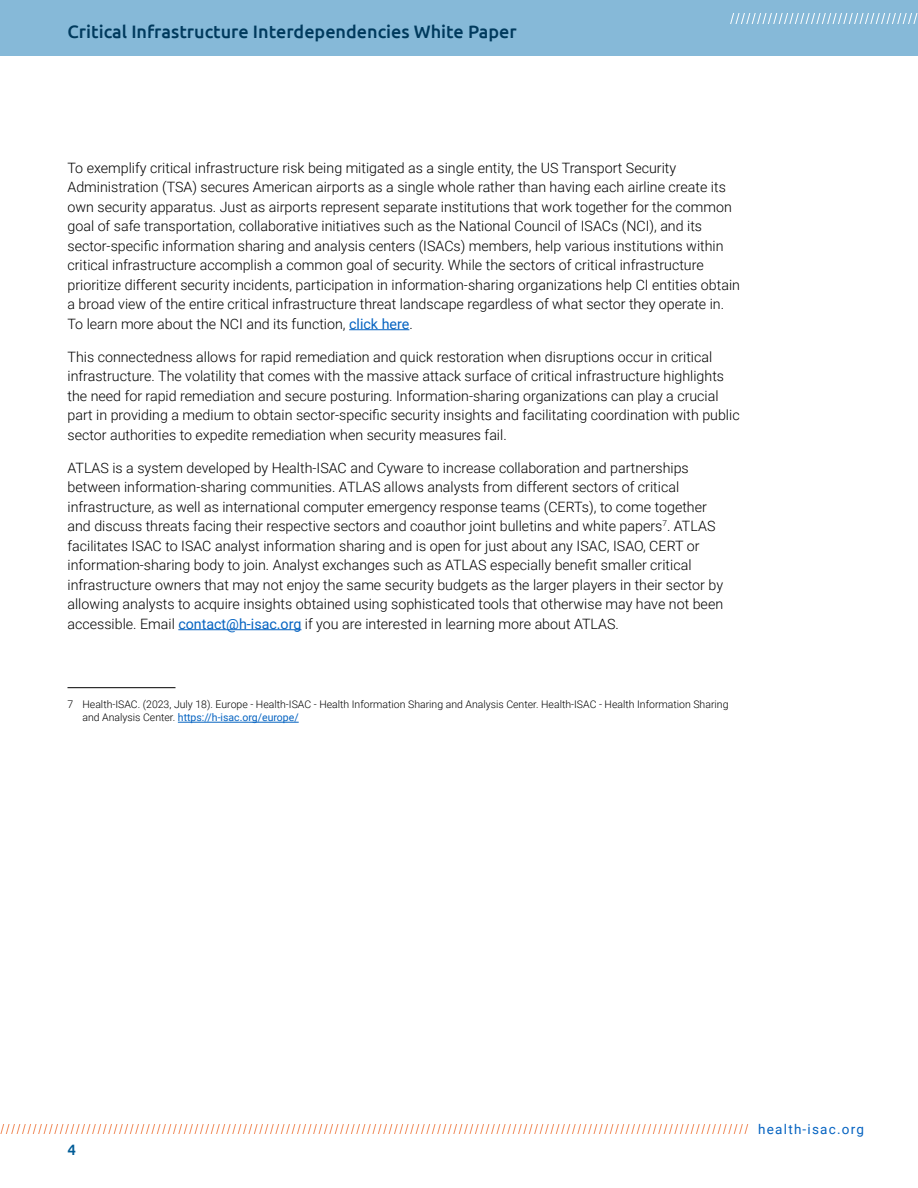
<style>
.page{position:relative;width:918px;height:1188px;background:#fff}
.page>*{position:absolute;margin:0;border:0;box-sizing:border-box;transform-origin:0 0}
.t1{font:500 18px "Ubuntu";color:#003a5d}
.t2{font:500 15px "Ubuntu";color:#005c97}
.t3{font:300 14.25px/19.5px "Roboto";color:#000}
.t4{font:13.5px "Roboto";letter-spacing:.09em;color:#0563c1}
.t5{font:300 10.5px/13.5px "Roboto";color:#000}
.s1{font-weight:400;color:#0563c1}
</style>
<div class="page">
<div style="left:0;top:0;width:918px;height:56px;background:#86b9d8"></div>
<svg style="left:730px;top:14px;width:187px;height:9px"></svg>
<svg style="left:0;top:1125px;width:748px;height:9px"></svg>
<hr style="left:349px;top:329px;width:60px;height:1px;background:#0563c1">
<hr style="left:178px;top:629px;width:123px;height:1px;background:#0563c1">
<hr style="left:68px;top:687px;width:108px;height:1px;background:#000">
<hr style="left:178px;top:722px;width:121px;height:1px;background:#0563c1">
<p class="t1" style="left:68px;top:20px;width:451px">Critical Infrastructure Interdependencies White Paper</p>
<p class="t3" style="left:68px;top:157px;width:674px">To exemplify critical infrastructure risk being mitigated as a single entity, the US Transport Security Administration (TSA) secures American airports as a single whole rather than having each airline create its own security apparatus. Just as airports represent separate institutions that work together for the common goal of safe transportation, collaborative initiatives such as the National Council of ISACs (NCI), and its sector-specific information sharing and analysis centers (ISACs) members, help various institutions within critical infrastructure accomplish a common goal of security. While the sectors of critical infrastructure prioritize different security incidents, participation in information-sharing organizations help CI entities obtain a broad view of the entire critical infrastructure threat landscape regardless of what sector they operate in.<br>To learn more about the NCI and its function, <span class="s1">click here</span>.</p>
<p class="t3" style="left:68px;top:346px;width:674px">This connectedness allows for rapid remediation and quick restoration when disruptions occur in critical infrastructure. The volatility that comes with the massive attack surface of critical infrastructure highlights the need for rapid remediation and secure posturing. Information-sharing organizations can play a crucial part in providing a medium to obtain sector-specific security insights and facilitating coordination with public sector authorities to expedite remediation when security measures fail.</p>
<p class="t3" style="left:68px;top:457px;width:657px">ATLAS is a system developed by Health-ISAC and Cyware to increase collaboration and partnerships between information-sharing communities. ATLAS allows analysts from different sectors of critical infrastructure, as well as international computer emergency response teams (CERTs), to come together and discuss threats facing their respective sectors and coauthor joint bulletins and white papers<sup>7</sup>. ATLAS facilitates ISAC to ISAC analyst information sharing and is open for just about any ISAC, ISAO, CERT or information-sharing body to join. Analyst exchanges such as ATLAS especially benefit smaller critical infrastructure owners that may not enjoy the same security budgets as the larger players in their sector by allowing analysts to acquire insights obtained using sophisticated tools that otherwise may have not been accessible. Email <span class="s1">contact@h-isac.org</span> if you are interested in learning more about ATLAS.</p>
<p class="t5" style="left:83px;top:697px;width:647px;text-indent:-15px">7 Health-ISAC. (2023, July 18). Europe - Health-ISAC - Health Information Sharing and Analysis Center. Health-ISAC - Health Information Sharing and Analysis Center. <span class="s1">https://h-isac.org/europe/</span></p>
<p class="t2" style="left:68px;top:1140px;width:10px">4</p>
<p class="t4" style="left:758px;top:1120px;width:107px">health-isac.org</p>
</div>
